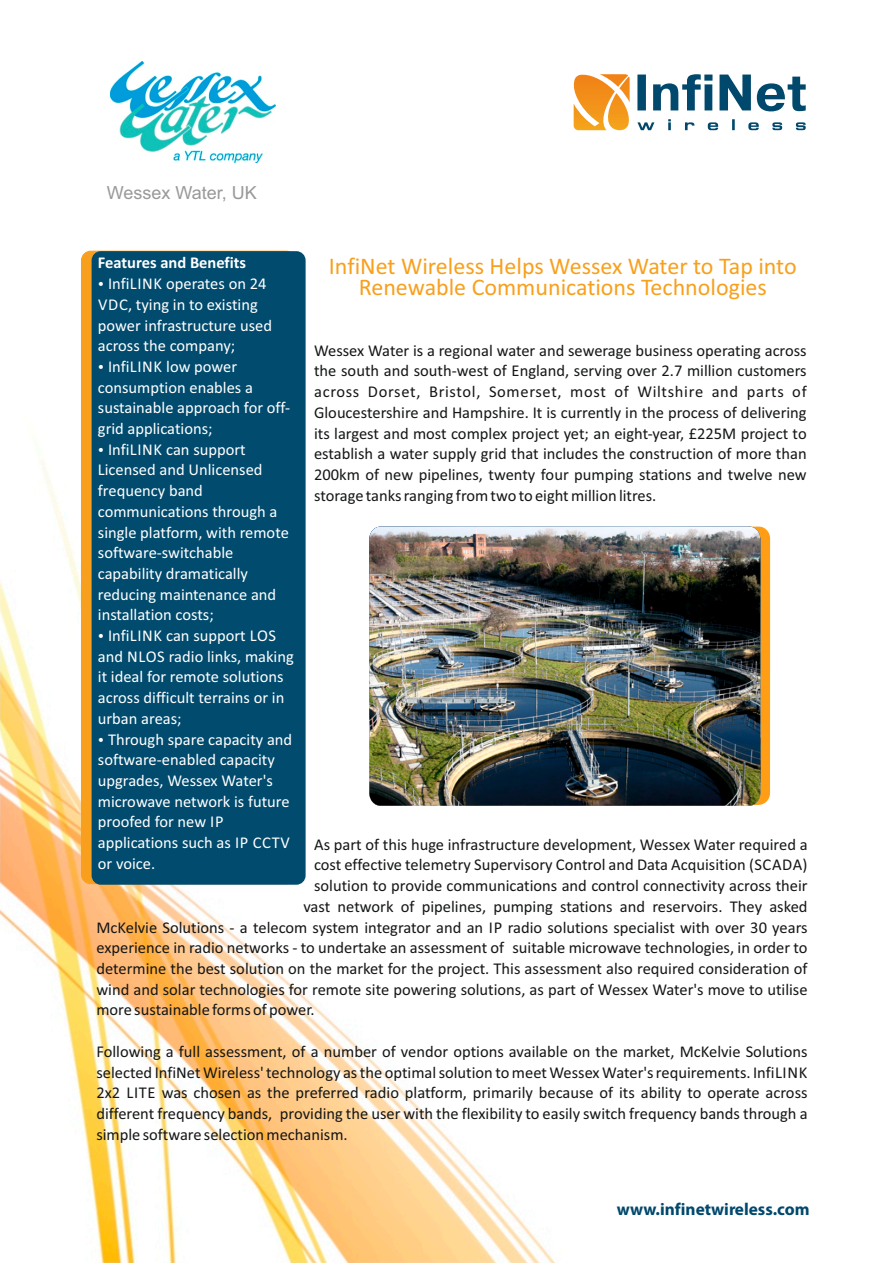
<style>
.page{position:relative;width:893px;height:1263px;background:#fff}
.page>*{position:absolute;margin:0;border:0;box-sizing:border-box;transform-origin:0 0}
.t1{font:24px/20.7px "Calibri";color:#f8a01d;text-align:center}
.t2{font:18px "Arial";color:#999}
.t3{font:700 17.25px "Myriad Pro";color:#00486c}
.t4{font:16.5px/20.7px "Calibri";color:#151616;text-align:justify}
.t5{font:16.5px/20.7px "Calibri";color:#fff}
.t6{font:700 16.5px "Calibri";color:#fff}
</style>
<div class="page">
<img style="left:0;top:61px;width:804px;height:1202px">
<div style="left:81px;top:251px;width:215px;height:633px;background:#f8a01d;border:1px solid #f8a01d;border-radius:9px"></div>
<div style="left:92px;top:251px;width:214px;height:634px;background:#004b6e;border-radius:9px"></div>
<svg style="left:571px;top:74px;width:60px;height:56px"></svg>
<svg style="left:637px;top:74px;width:169px;height:37px"></svg>
<svg style="left:637px;top:119px;width:169px;height:11px"></svg>
<svg style="left:760px;top:527px;width:10px;height:278px;background:#f19a1e"></svg>
<img style="left:369px;top:527px;width:391px;height:278px">
<img style="left:110px;top:62px;width:165px;height:100px">
<p class="t2" style="left:107px;top:186px;width:152px">Wessex Water, UK</p>
<p class="t6" style="left:98px;top:256px;width:150px">Features and Benefits</p>
<p class="t5" style="left:98px;top:275px;width:176px">• InfiLINK operates on 24<br>VDC, tying in to existing power infrastructure used across the company;</p>
<p class="t5" style="left:98px;top:357px;width:194px">• InfiLINK low power consumption enables a sustainable approach for off‐ grid applications;</p>
<p class="t5" style="left:98px;top:440px;width:192px">• InfiLINK can support<br>Licensed and Unlicensed frequency band communications through a single platform, with remote software‐switchable capability dramatically reducing maintenance and installation costs;</p>
<p class="t5" style="left:98px;top:626px;width:197px">• InfiLINK can support LOS and NLOS radio links, making it ideal for remote solutions across difficult terrains or in urban areas;</p>
<p class="t5" style="left:98px;top:730px;width:196px">• Through spare capacity and software‐enabled capacity upgrades, Wessex Water's microwave network is future proofed for new IP applications such as IP CCTV or voice.</p>
<h1 class="t1" style="left:329px;top:258px;width:469px">InfiNet Wireless Helps Wessex Water to Tap into<br>Renewable Communications Technologies</h1>
<p class="t4" style="left:314px;top:341px;width:494px">Wessex Water is a regional water and sewerage business operating across the south and south‐west of England, serving over 2.7 million customers across Dorset, Bristol, Somerset, most of Wiltshire and parts of Gloucestershire and Hampshire. It is currently in the process of delivering its largest and most complex project yet; an eight‐year, £225M project to establish a water supply grid that includes the construction of more than 200km of new pipelines, twenty four pumping stations and twelve new storage tanks ranging from two to eight million litres.</p>
<p class="t4" style="left:314px;top:835px;width:495px">As part of this huge infrastructure development, Wessex Water required a</p>
<p class="t4" style="left:314px;top:856px;width:495px">cost effective telemetry Supervisory Control and Data Acquisition (SCADA)</p>
<p class="t4" style="left:314px;top:877px;width:495px">solution to provide communications and control connectivity across their</p>
<p class="t4" style="left:303px;top:897px;width:506px">vast network of pipelines, pumping stations and reservoirs. They asked</p>
<p class="t4" style="left:96px;top:918px;width:713px">McKelvie Solutions ‐ a telecom system integrator and an IP radio solutions specialist with over 30 years</p>
<p class="t4" style="left:96px;top:939px;width:713px">experience in radio networks ‐ to undertake an assessment of suitable microwave technologies, in order to</p>
<p class="t4" style="left:96px;top:959px;width:713px">determine the best solution on the market for the project. This assessment also required consideration of</p>
<p class="t4" style="left:96px;top:980px;width:713px">wind and solar technologies for remote site powering solutions, as part of Wessex Water's move to utilise</p>
<p class="t4" style="left:96px;top:1001px;width:220px">more sustainable forms of power.</p>
<p class="t4" style="left:96px;top:1042px;width:713px">Following a full assessment, of a number of vendor options available on the market, McKelvie Solutions selected InfiNet Wireless' technology as the optimal solution to meet Wessex Water's requirements. InfiLINK 2x2 LITE was chosen as the preferred radio platform, primarily because of its ability to operate across different frequency bands, providing the user with the flexibility to easily switch frequency bands through a simple software selection mechanism.</p>
<p class="t3" style="left:617px;top:1202px;width:194px">www.infinetwireless.com</p>
</div>
